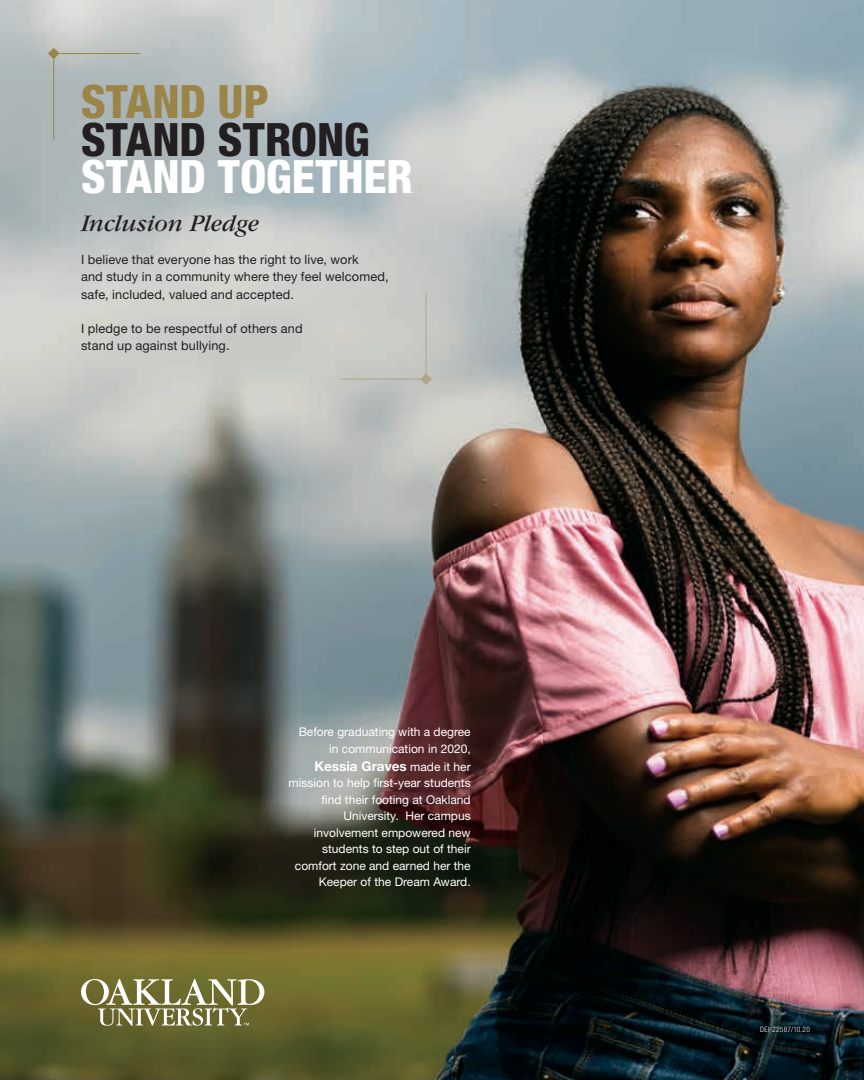
<style>
.page{position:relative;width:864px;height:1080px;background:#fff}
.page>*{position:absolute;margin:0;border:0;box-sizing:border-box;transform-origin:0 0}
.t1{font:800 condensed 46.05px "Helvetica Neue";color:#fff}
.t2{font:800 condensed 46.05px "Helvetica Neue";letter-spacing:-.005em;color:#231f20}
.t3{font:800 condensed 46.05px "Helvetica Neue";letter-spacing:-.005em;color:#9a8448}
.t4{font:italic 24.75px "Garamond";color:#231f20}
.t5{font:700 13.5px "Helvetica Neue";color:#fff}
.t6{font:12.75px/17.2px "Helvetica Neue";letter-spacing:.01em;color:#231f20}
.t7{font:12px/16.5px "Helvetica Neue";color:#fff;text-align:right}
.t8{font:300 condensed 7.5px "Helvetica Neue";letter-spacing:.03em;color:#fff}
.s1{font-weight:400;font-size:12px}
</style>
<div class="page">
<img style="left:0;top:0;width:864px;height:1080px">
<svg style="left:81px;top:979px;width:183px;height:47px"></svg>
<hr style="left:426px;top:293px;width:1px;height:86px;background:#9a8448">
<hr style="left:340px;top:379px;width:86px;height:1px;background:#9a8448">
<svg style="left:420px;top:373px;width:12px;height:12px"></svg>
<hr style="left:53px;top:53px;width:1px;height:87px;background:#9a8448">
<hr style="left:54px;top:53px;width:86px;height:1px;background:#9a8448">
<svg style="left:48px;top:48px;width:11px;height:11px"></svg>
<h1 class="t3" style="left:81px;top:73px;width:189px">STAND UP</h1>
<h1 class="t2" style="left:81px;top:111px;width:290px">STAND STRONG</h1>
<h1 class="t1" style="left:81px;top:148px;width:333px">STAND TOGETHER</h1>
<h2 class="t4" style="left:81px;top:211px;width:180px">Inclusion Pledge</h2>
<p class="t6" style="left:81px;top:251px;width:309px">I believe that everyone has the right to live, work<br>and study in a community where they feel welcomed, safe, included, valued and accepted.</p>
<p class="t6" style="left:81px;top:320px;width:223px">I pledge to be respectful of others and stand up against bullying.</p>
<p class="t7" style="left:299px;top:724px;width:174px">Before graduating with a degree in communication in 2020,</p>
<p class="t5" style="left:314px;top:758px;width:158px">Kessia Graves <span class="s1">made it her</span></p>
<p class="t7" style="left:289px;top:775px;width:184px">mission to help first-year students find their footing at Oakland<br>University. Her campus involvement empowered new students to step out of their comfort zone and earned her the<br>Keeper of the Dream Award.</p>
<p class="t8" style="left:760px;top:1025px;width:51px">DEI-22587/10.20</p>
</div>
